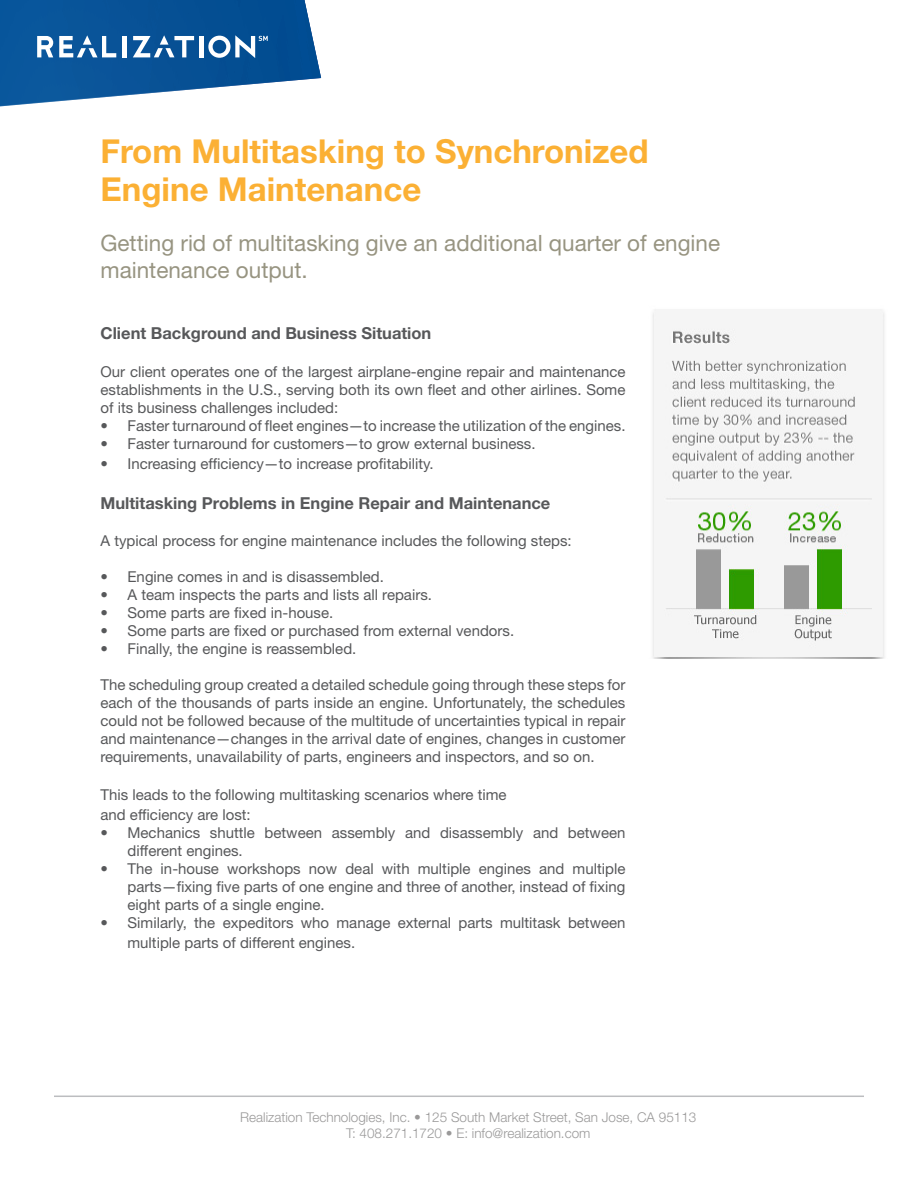
<style>
.page{position:relative;width:918px;height:1188px;background:#fff}
.page>*{position:absolute;margin:0;border:0;box-sizing:border-box;transform-origin:0 0}
.t1{font:700 33px "Helvetica Neue LT Std";color:#fbb034}
.t2{font:22.5px/27px "Helvetica Neue LT Std";color:#979481}
.t3{font:700 16.5px "Helvetica Neue LT Std";color:#57585a}
.t4{font:15px/18px "Helvetica Neue LT Std";color:#57585a;text-align:justify}
.t5{font:300 13.5px/16.2px "Helvetica Neue LT Std";color:#9a9999;text-align:center}
</style>
<div class="page">
<hr style="left:54px;top:1096px;width:810px;height:1px;background:#bcbdc0">
<img style="left:652px;top:309px;width:233px;height:349px">
<svg style="left:0;top:0;width:321px;height:107px"></svg>
<p class="t1" style="left:100px;top:131px;width:550px">From Multitasking to Synchronized</p>
<p class="t1" style="left:100px;top:168px;width:322px">Engine Maintenance</p>
<p class="t2" style="left:100px;top:229px;width:621px">Getting rid of multitasking give an additional quarter of engine maintenance output.</p>
<p class="t3" style="left:100px;top:323px;width:332px">Client Background and Business Situation</p>
<p class="t4" style="left:100px;top:363px;width:527px">Our client operates one of the largest airplane-engine repair and maintenance establishments in the U.S., serving both its own fleet and other airlines. Some of its business challenges included:</p>
<p class="t4" style="left:100px;top:417px;width:527px">• Faster turnaround of fleet engines—to increase the utilization of the engines.</p>
<p class="t4" style="left:100px;top:435px;width:437px">• Faster turnaround for customers—to grow external business.</p>
<p class="t4" style="left:100px;top:454px;width:335px">• Increasing efficiency—to increase profitability.</p>
<p class="t3" style="left:100px;top:492px;width:451px">Multitasking Problems in Engine Repair and Maintenance</p>
<p class="t4" style="left:100px;top:532px;width:473px">A typical process for engine maintenance includes the following steps:</p>
<p class="t4" style="left:100px;top:568px;width:285px">• Engine comes in and is disassembled.</p>
<p class="t4" style="left:100px;top:586px;width:333px">• A team inspects the parts and lists all repairs.</p>
<p class="t4" style="left:100px;top:604px;width:234px">• Some parts are fixed in-house.</p>
<p class="t4" style="left:100px;top:622px;width:415px">• Some parts are fixed or purchased from external vendors.</p>
<p class="t4" style="left:100px;top:640px;width:257px">• Finally, the engine is reassembled.</p>
<p class="t4" style="left:100px;top:676px;width:526px">The scheduling group created a detailed schedule going through these steps for each of the thousands of parts inside an engine. Unfortunately, the schedules could not be followed because of the multitude of uncertainties typical in repair and maintenance—changes in the arrival date of engines, changes in customer requirements, unavailability of parts, engineers and inspectors, and so on.</p>
<p class="t4" style="left:100px;top:786px;width:408px">This leads to the following multitasking scenarios where time</p>
<p class="t4" style="left:100px;top:805px;width:152px">and efficiency are lost:</p>
<p class="t4" style="left:128px;top:823px;width:499px;text-indent:-27px">• Mechanics shuttle between assembly and disassembly and between different engines.</p>
<p class="t4" style="left:128px;top:859px;width:499px;text-indent:-27px">• The in-house workshops now deal with multiple engines and multiple parts—fixing five parts of one engine and three of another, instead of fixing eight parts of a single engine.</p>
<p class="t4" style="left:128px;top:913px;width:500px;line-height:19.8px;text-indent:-27px">• Similarly, the expeditors who manage external parts multitask between multiple parts of different engines.</p>
<p class="t5" style="left:240px;top:1109px;width:458px">Realization Technologies, Inc. • 125 South Market Street, San Jose, CA 95113<br>T: 408.271.1720 • E: info@realization.com</p>
</div>
